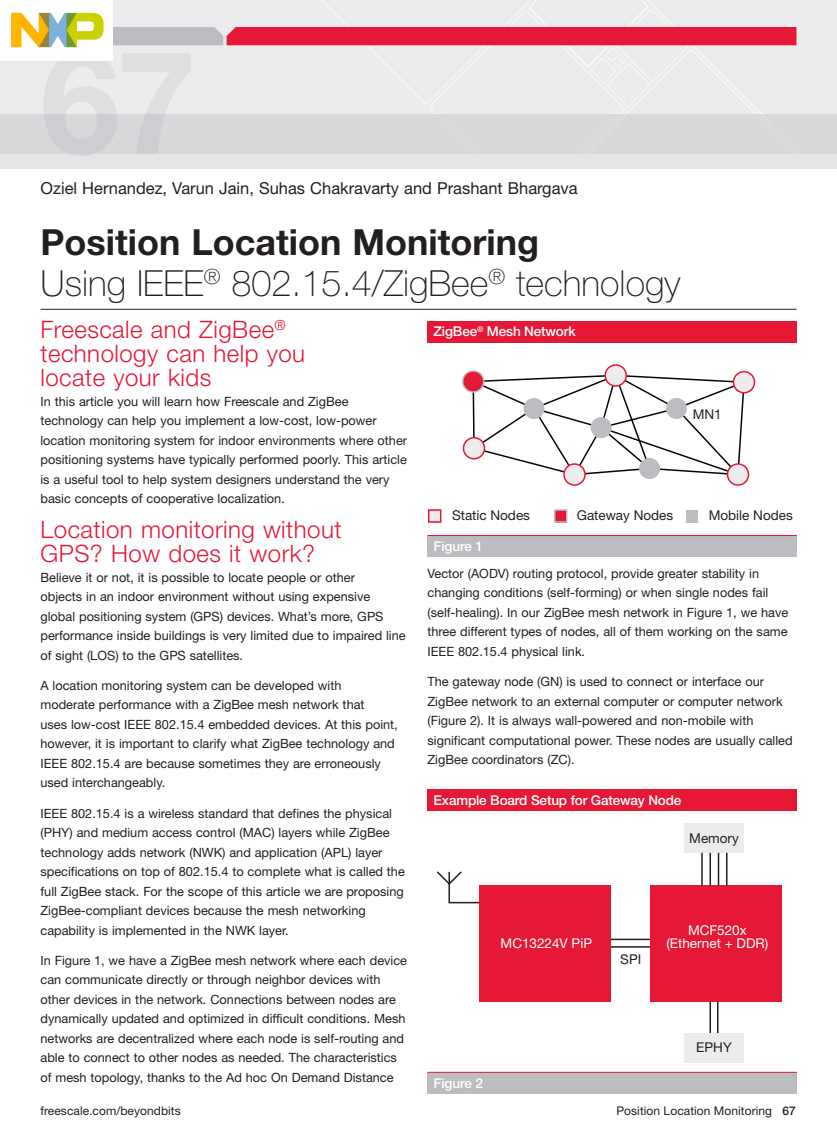
<style>
.page{position:relative;width:837px;height:1148px;background:#fff}
.page>*{position:absolute;margin:0;border:0;box-sizing:border-box;transform-origin:0 0}
.t1{font:100 36px/40.5px "Helvetica Neue LT Pro";color:#231f20}
.t2{font:300 24px/24px "Helvetica Neue LT Pro";letter-spacing:.02em;color:#e51836}
.t3{font:16.5px "Helvetica Neue LT Pro";color:#231f20}
.t4{font:500 13.5px "Helvetica Neue LT Pro";letter-spacing:-.01em;color:#fff}
.t5{font:13.5px "Helvetica Neue LT Pro";color:#231f20}
.t6{font:13.5px "Helvetica Neue LT Pro";color:#fff}
.t7{font:12.75px/19.5px "Helvetica Neue LT Pro";color:#231f20}
.t8{font:12px "Helvetica Neue LT Pro";letter-spacing:.005em;color:#231f20}
.s1{font-weight:700}
.s2{font-weight:500}
</style>
<div class="page">
<div style="left:2px;top:61px;width:39px;height:44px;background:#ececee"></div>
<div style="left:0;top:114px;width:837px;height:55px;background:linear-gradient(to right,#e3e3e4,#e6e6e7)"></div>
<svg style="left:41px;top:0;width:796px;height:154px;background:#e5d3d8"></svg>
<hr style="left:41px;top:309px;width:755px;height:1px;background:#231f20">
<svg style="left:471px;top:372px;width:275px;height:105px"></svg>
<div style="left:428px;top:321px;width:369px;height:21px;background:#e51836"></div>
<div style="left:464px;top:438px;width:20px;height:21px;background:#ececee;border-radius:50%"></div>
<div style="left:463px;top:437px;width:22px;height:22px;border:2px solid #e51836;border-radius:50%"></div>
<div style="left:605px;top:365px;width:21px;height:21px;background:#ececee;border-radius:50%"></div>
<div style="left:604px;top:364px;width:23px;height:23px;border:2px solid #e51836;border-radius:50%"></div>
<div style="left:734px;top:372px;width:20px;height:21px;background:#ececee;border-radius:50%"></div>
<div style="left:733px;top:371px;width:22px;height:22px;border:2px solid #e51836;border-radius:50%"></div>
<div style="left:728px;top:464px;width:20px;height:21px;background:#ececee;border-radius:50%"></div>
<div style="left:727px;top:463px;width:22px;height:23px;border:2px solid #e51836;border-radius:50%"></div>
<div style="left:564px;top:464px;width:21px;height:21px;background:#ececee;border-radius:50%"></div>
<div style="left:563px;top:463px;width:23px;height:23px;border:2px solid #e51836;border-radius:50%"></div>
<div style="left:591px;top:417px;width:21px;height:21px;background:#bcbdc0;border-radius:50%"></div>
<div style="left:524px;top:398px;width:20px;height:21px;background:#bcbdc0;border-radius:50%"></div>
<div style="left:666px;top:398px;width:21px;height:21px;background:#bcbdc0;border-radius:50%"></div>
<div style="left:639px;top:458px;width:21px;height:21px;background:#bcbdc0;border-radius:50%"></div>
<div style="left:463px;top:371px;width:21px;height:21px;background:#e51836;border-radius:50%"></div>
<div style="left:462px;top:370px;width:22px;height:23px;border:2px solid #bcbdc0;border-radius:50%"></div>
<div style="left:428px;top:535px;width:369px;height:22px;background:#bcbdc0"></div>
<hr style="left:428px;top:535px;width:369px;height:1px;background:#e51836">
<div style="left:429px;top:510px;width:12px;height:12px;background:#ececee"></div>
<div style="left:428px;top:509px;width:13px;height:14px;border:2px solid #e51836"></div>
<div style="left:555px;top:510px;width:12px;height:12px;background:#e51836"></div>
<div style="left:554px;top:509px;width:13px;height:14px;border:2px solid #bcbdc0"></div>
<div style="left:686px;top:510px;width:12px;height:12px;background:#bcbdc0"></div>
<hr style="left:609px;top:946px;width:49px;height:1px;background:#231f20">
<hr style="left:609px;top:938px;width:49px;height:2px;background:#231f20">
<div style="left:428px;top:789px;width:369px;height:22px;background:#e51836"></div>
<div style="left:428px;top:1072px;width:369px;height:22px;background:#bcbdc0"></div>
<hr style="left:428px;top:1071px;width:369px;height:1px;background:#e51836">
<div style="left:650px;top:885px;width:132px;height:117px;background:#e51836"></div>
<div style="left:479px;top:885px;width:132px;height:117px;background:#e51836"></div>
<div style="left:684px;top:1033px;width:60px;height:29px;background:#ececee"></div>
<div style="left:684px;top:823px;width:60px;height:29px;background:#ececee"></div>
<hr style="left:718px;top:852px;width:1px;height:33px;background:#231f20">
<hr style="left:717px;top:1002px;width:2px;height:31px;background:#231f20">
<hr style="left:710px;top:1002px;width:1px;height:31px;background:#231f20">
<svg style="left:436px;top:871px;width:44px;height:33px"></svg>
<hr style="left:726px;top:852px;width:2px;height:33px;background:#231f20">
<hr style="left:701px;top:852px;width:2px;height:33px;background:#231f20">
<hr style="left:710px;top:852px;width:1px;height:33px;background:#231f20">
<img style="left:11px;top:0;width:101px;height:60px">
<p class="t3" style="left:41px;top:177px;width:539px">Oziel Hernandez, Varun Jain, Suhas Chakravarty and Prashant Bhargava</p>
<h1 class="t1" style="left:41px;top:222px;width:641px"><span class="s1">Position Location Monitoring<br></span>Using IEEE<sup>®</sup> 802.15.4/ZigBee<sup>®</sup> technology</h1>
<h2 class="t2" style="left:40px;top:317px;width:266px">Freescale and ZigBee<sup>® </sup>technology can help you locate your kids</h2>
<p class="t7" style="left:40px;top:391px;width:368px">In this article you will learn how Freescale and ZigBee technology can help you implement a low-cost, low-power location monitoring system for indoor environments where other positioning systems have typically performed poorly. This article is a useful tool to help system designers understand the very basic concepts of cooperative localization.</p>
<h2 class="t2" style="left:40px;top:517px;width:302px">Location monitoring without<br>GPS? How does it work?</h2>
<p class="t7" style="left:40px;top:567px;width:367px">Believe it or not, it is possible to locate people or other<br>objects in an indoor environment without using expensive global positioning system (GPS) devices. What’s more, GPS performance inside buildings is very limited due to impaired line of sight (LOS) to the GPS satellites.</p>
<p class="t7" style="left:40px;top:675px;width:359px">A location monitoring system can be developed with moderate performance with a ZigBee mesh network that<br>uses low-cost IEEE 802.15.4 embedded devices. At this point, however, it is important to clarify what ZigBee technology and IEEE 802.15.4 are because sometimes they are erroneously used interchangeably.</p>
<p class="t7" style="left:40px;top:803px;width:366px">IEEE 802.15.4 is a wireless standard that defines the physical (PHY) and medium access control (MAC) layers while ZigBee technology adds network (NWK) and application (APL) layer specifications on top of 802.15.4 to complete what is called the full ZigBee stack. For the scope of this article we are proposing ZigBee-compliant devices because the mesh networking capability is implemented in the NWK layer.</p>
<p class="t7" style="left:40px;top:950px;width:368px">In Figure 1, we have a ZigBee mesh network where each device can communicate directly or through neighbor devices with other devices in the network. Connections between nodes are dynamically updated and optimized in difficult conditions. Mesh networks are decentralized where each node is self-routing and able to connect to other nodes as needed. The characteristics of mesh topology, thanks to the Ad hoc On Demand Distance</p>
<p class="t4" style="left:434px;top:323px;width:144px">ZigBee<sup>®</sup> Mesh Network</p>
<p class="t5" style="left:693px;top:406px;width:31px">MN1</p>
<p class="t5" style="left:452px;top:507px;width:80px">Static Nodes</p>
<p class="t5" style="left:577px;top:507px;width:98px">Gateway Nodes</p>
<p class="t5" style="left:709px;top:507px;width:86px">Mobile Nodes</p>
<p class="t4" style="left:434px;top:538px;width:51px">Figure 1</p>
<p class="t7" style="left:428px;top:563px;width:362px">Vector (AODV) routing protocol, provide greater stability in changing conditions (self-forming) or when single nodes fail (self-healing). In our ZigBee mesh network in Figure 1, we have three different types of nodes, all of them working on the same IEEE 802.15.4 physical link.</p>
<p class="t7" style="left:428px;top:671px;width:367px">The gateway node (GN) is used to connect or interface our ZigBee network to an external computer or computer network (Figure 2). It is always wall-powered and non-mobile with significant computational power. These nodes are usually called ZigBee coordinators (ZC).</p>
<p class="t4" style="left:434px;top:791px;width:249px">Example Board Setup for Gateway Node</p>
<p class="t5" style="left:689px;top:829px;width:51px">Memory</p>
<p class="t6" style="left:688px;top:921px;width:60px">MCF520x</p>
<p class="t6" style="left:501px;top:935px;width:93px">MC13224V PiP</p>
<p class="t6" style="left:666px;top:935px;width:103px">(Ethernet + DDR)</p>
<p class="t5" style="left:620px;top:951px;width:22px">SPI</p>
<p class="t5" style="left:696px;top:1038px;width:37px">EPHY</p>
<p class="t4" style="left:434px;top:1074px;width:51px">Figure 2</p>
<p class="t8" style="left:40px;top:1103px;width:142px">freescale.com/beyondbits</p>
<p class="t8" style="left:616px;top:1103px;width:181px">Position Location Monitoring <span class="s2">67</span></p>
</div>
